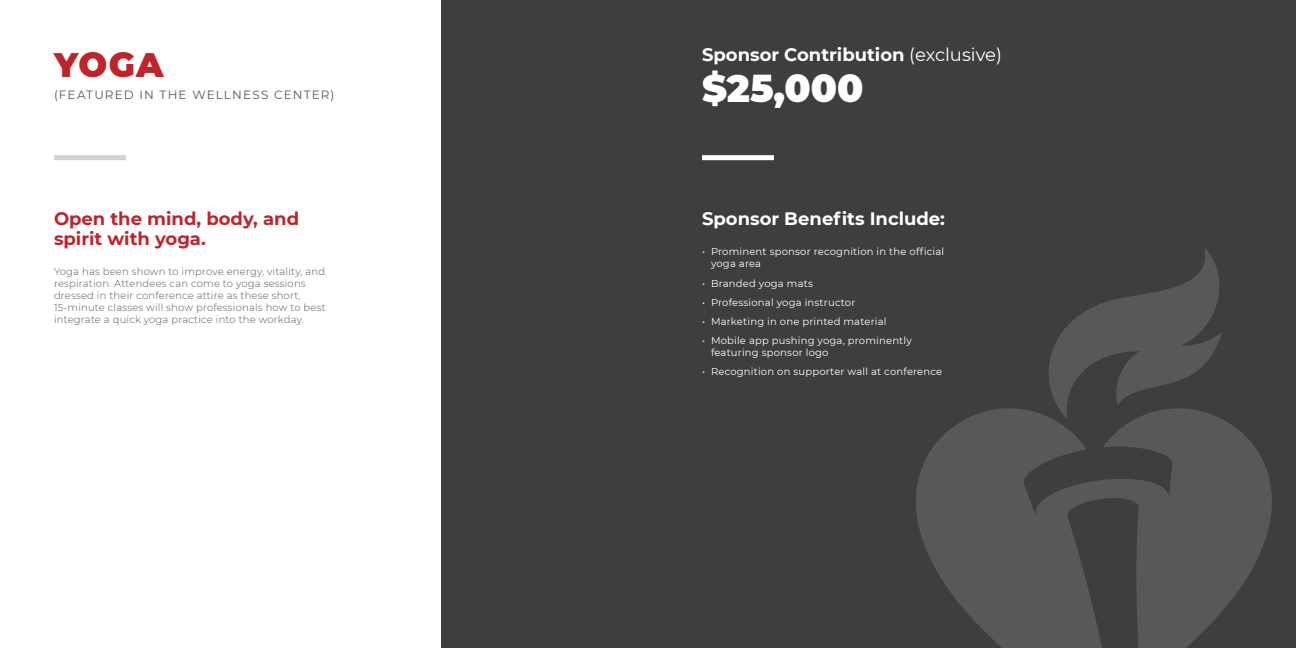
<style>
.page{position:relative;width:1296px;height:648px;background:#fff}
.page>*{position:absolute;margin:0;border:0;box-sizing:border-box;transform-origin:0 0}
.t1{font:900 38px "Montserrat";color:#fff}
.t2{font:900 34px "Montserrat";color:#bf242b}
.t3{font:700 18px "Montserrat";color:#fff}
.t4{font:700 18px/20px "Montserrat";color:#bf242b}
.t5{font:12px "Montserrat";letter-spacing:.09em;color:#57585a}
.Body{font:300 10px/12px "Montserrat";letter-spacing:.02em;color:#57585a}
.t6{font:10px/12px "Montserrat";letter-spacing:.02em;color:#fff}
.s1{font-weight:400}
</style>
<div class="page">
<div style="left:441px;top:0;width:855px;height:648px;background:#3e3e3f"></div>
<svg style="left:1049px;top:247px;width:173px;height:150px"></svg>
<svg style="left:916px;top:397px;width:356px;height:251px;fill:#57585a"></svg>
<div style="left:702px;top:155px;width:72px;height:5px;background:#fff"></div>
<div style="left:54px;top:155px;width:72px;height:5px;background:#d1d2d4"></div>
<p class="t2" style="left:54px;top:39px;width:111px">YOGA</p>
<p class="t5" style="left:54px;top:86px;width:282px">(FEATURED IN THE WELLNESS CENTER)</p>
<p class="t4" style="left:54px;top:208px;width:247px">Open the mind, body, and spirit with yoga.</p>
<p class="Body" style="left:54px;top:265px;width:273px">Yoga has been shown to improve energy, vitality, and respiration. Attendees can come to yoga sessions dressed in their conference attire as these short, 15-minute classes will show professionals how to best integrate a quick yoga practice into the workday.</p>
<p class="t3" style="left:702px;top:42px;width:301px">Sponsor Contribution <span class="s1">(exclusive)</span></p>
<p class="t1" style="left:702px;top:60px;width:163px">$25,000</p>
<p class="t3" style="left:702px;top:206px;width:244px">Sponsor Benefits Include:</p>
<p class="t6" style="left:711px;top:245px;width:235px;text-indent:-9px">• Prominent sponsor recognition in the official yoga area</p>
<p class="t6" style="left:702px;top:277px;width:112px">• Branded yoga mats</p>
<p class="t6" style="left:702px;top:296px;width:155px">• Professional yoga instructor</p>
<p class="t6" style="left:702px;top:315px;width:186px">• Marketing in one printed material</p>
<p class="t6" style="left:711px;top:334px;width:202px;text-indent:-9px">• Mobile app pushing yoga, prominently featuring sponsor logo</p>
<p class="t6" style="left:702px;top:365px;width:242px">• Recognition on supporter wall at conference</p>
</div>
